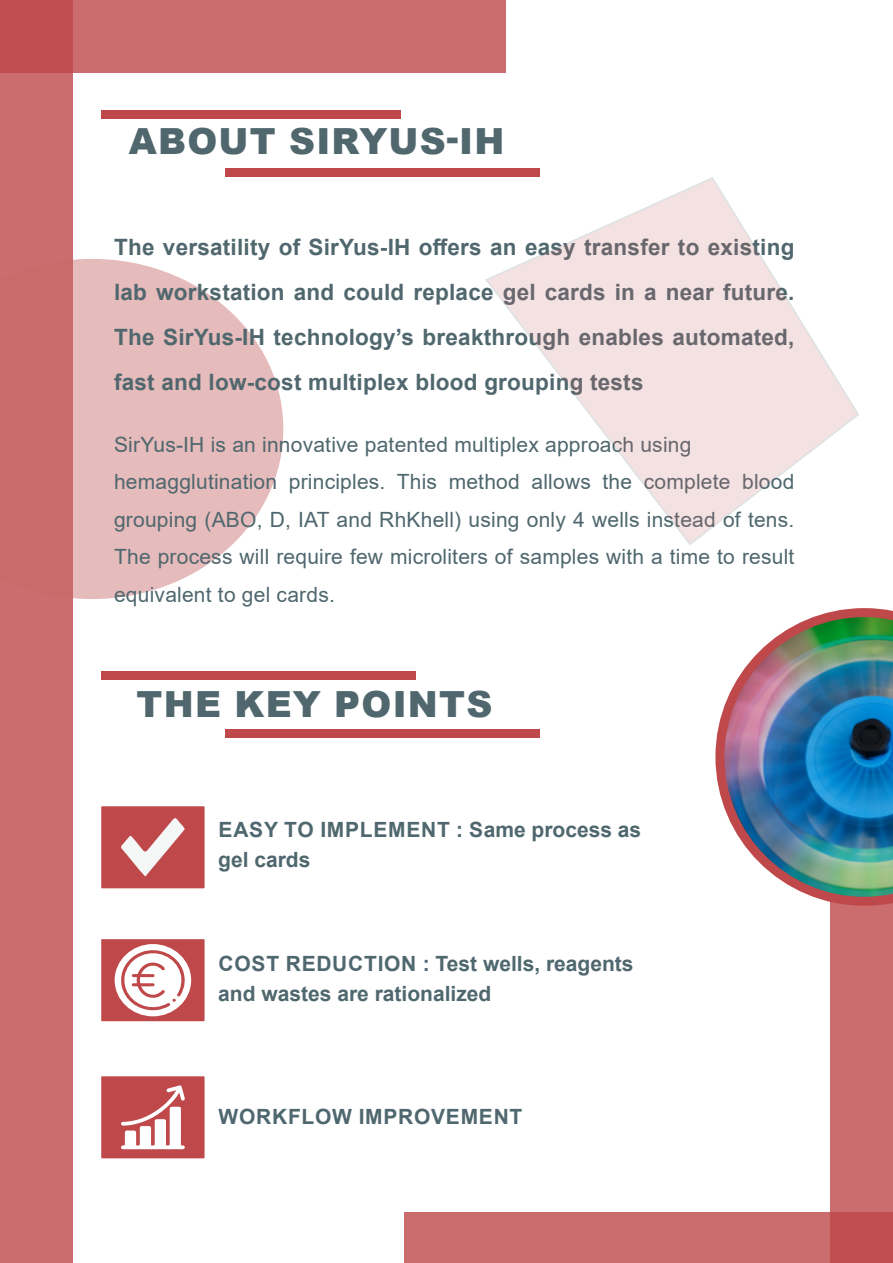
<style>
.page{position:relative;width:893px;height:1263px;background:#fff}
.page>*{position:absolute;margin:0;border:0;box-sizing:border-box;transform-origin:0 0}
.t1{font:900 36px "Arial";letter-spacing:.035em;color:#50676e}
.t2{font:700 22.5px/45px "Arial";letter-spacing:.01em;color:#50676e;text-align:justify}
.t3{font:21px/37.5px "Arial";letter-spacing:.01em;color:#4f676e;text-align:justify}
.t4{font:700 21px "Arial";color:#4f676e}
.t5{font:700 21px "Arial";letter-spacing:.025em;color:#4f676e}
.t6{font:700 21px "Arial";letter-spacing:.035em;color:#4f676e}
</style>
<div class="page">
<div style="left:831px;top:838px;width:62px;height:425px;background:#cb6c6e"></div>
<div style="left:0;top:0;width:72px;height:1263px;background:#cb6c6e"></div>
<svg style="left:72px;top:259px;width:211px;height:340px;fill:#e5bbbb"></svg>
<svg style="left:0;top:0;width:505px;height:72px;background:#c96769"></svg>
<img style="left:715px;top:608px;width:178px;height:298px">
<svg style="left:404px;top:1212px;width:489px;height:51px;background:#c9686a"></svg>
<div style="left:100px;top:805px;width:106px;height:85px;background:#bf484a;border:2px solid #fff"></div>
<svg style="left:121px;top:818px;width:64px;height:58px"></svg>
<div style="left:100px;top:938px;width:106px;height:85px;background:#bf484a;border:2px solid #fff"></div>
<div style="left:100px;top:1075px;width:106px;height:85px;background:#bf484a;border:2px solid #fff"></div>
<svg style="left:115px;top:944px;width:76px;height:72px"></svg>
<div style="left:225px;top:169px;width:315px;height:8px;background:#bf484a"></div>
<div style="left:102px;top:110px;width:299px;height:8px;background:#bf484a"></div>
<div style="left:225px;top:729px;width:315px;height:9px;background:#bf484a"></div>
<div style="left:102px;top:671px;width:314px;height:8px;background:#bf484a"></div>
<svg style="left:485px;top:177px;width:374px;height:368px"></svg>
<svg style="left:121px;top:1085px;width:64px;height:64px"></svg>
<p class="t1" style="left:129px;top:115px;width:377px">ABOUT SIRYUS-IH</p>
<p class="t2" style="left:114px;top:225px;width:682px">The versatility of SirYus-IH offers an easy transfer to existing lab workstation and could replace gel cards in a near future.<br>The SirYus-IH technology’s breakthrough enables automated, fast and low-cost multiplex blood grouping tests</p>
<p class="t3" style="left:114px;top:425px;width:579px">SirYus-IH is an innovative patented multiplex approach using</p>
<p class="t3" style="left:114px;top:463px;width:682px">hemagglutination principles. This method allows the complete blood grouping (ABO, D, IAT and RhKhell) using only 4 wells instead of tens.<br>The process will require few microliters of samples with a time to result equivalent to gel cards.</p>
<p class="t1" style="left:137px;top:678px;width:357px">THE KEY POINTS</p>
<p class="t5" style="left:219px;top:814px;width:424px">EASY TO IMPLEMENT : Same process as</p>
<p class="t4" style="left:218px;top:844px;width:94px">gel cards</p>
<p class="t4" style="left:219px;top:949px;width:416px">COST REDUCTION : Test wells, reagents</p>
<p class="t4" style="left:218px;top:979px;width:275px">and wastes are rationalized</p>
<p class="t6" style="left:219px;top:1101px;width:305px">WORKFLOW IMPROVEMENT</p>
</div>
